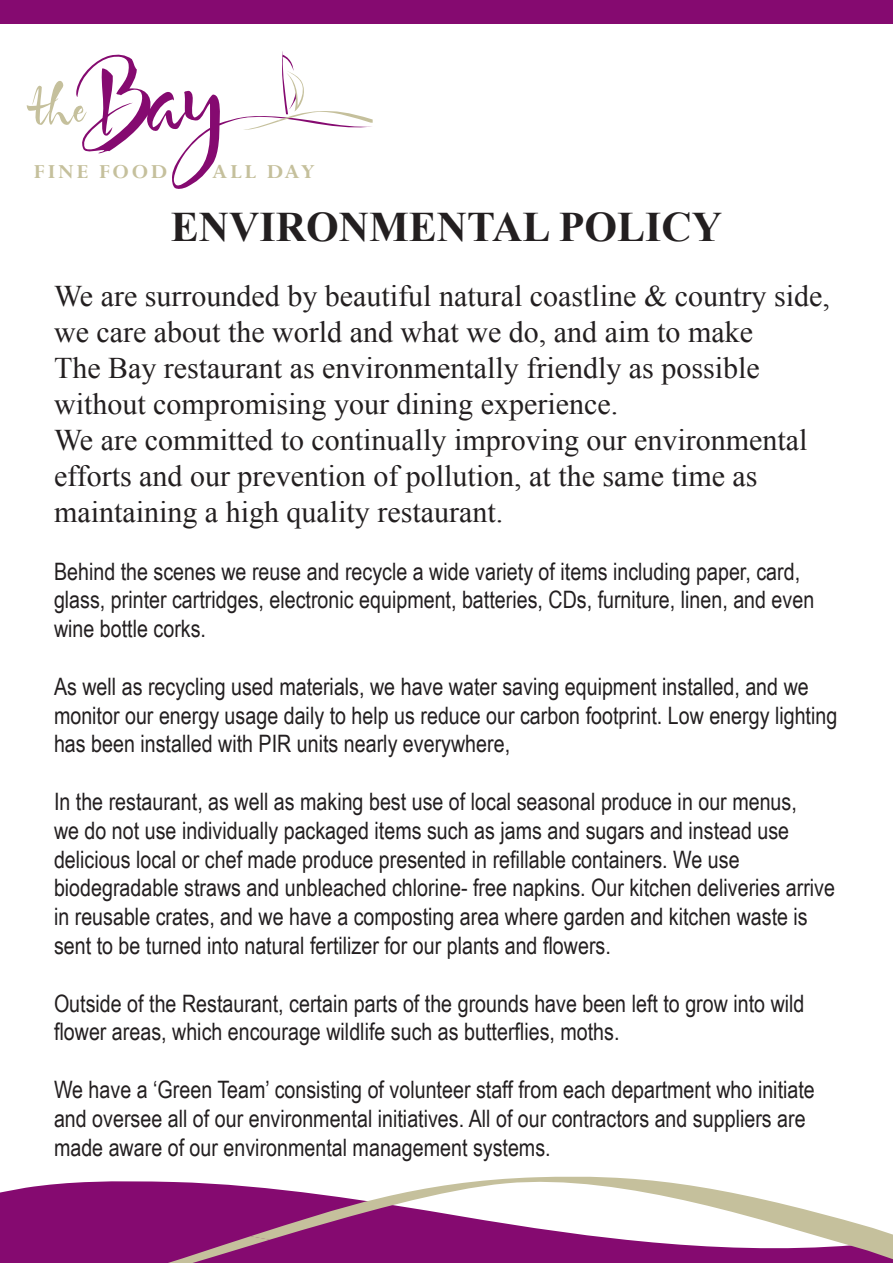
<style>
.page{position:relative;width:893px;height:1263px;background:#fff}
.page>*{position:absolute;margin:0;border:0;box-sizing:border-box;transform-origin:0 0}
.t1{font:700 42px "Times New Roman";color:#231f20}
.t2{font:30px/36px "Times New Roman";color:#231f20}
.t3{font:24px/28.8px "Arial Narrow";color:#231f20}
.t4{font:700 22.2px "Perpetua";letter-spacing:.12em;color:#c5c09c}
</style>
<div class="page">
<div style="left:0;top:0;width:893px;height:24px;background:#850a70"></div>
<svg style="left:27px;top:51px;width:346px;height:138px"></svg>
<div style="left:82px;top:162px;width:84px;height:15px;background:#fff"></div>
<div style="left:218px;top:160px;width:67px;height:16px;background:#fff"></div>
<div style="left:0;top:1181px;width:250px;height:82px;background:#850a70"></div>
<svg style="left:20px;top:1236px;width:230px;height:27px"></svg>
<svg style="left:250px;top:1176px;width:643px;height:87px"></svg>
<p class="t4" style="left:34px;top:158px;width:135px">FINE FOOD</p>
<p class="t4" style="left:212px;top:158px;width:104px">ALL DAY</p>
<p class="t1" style="left:171px;top:198px;width:553px">ENVIRONMENTAL POLICY</p>
<p class="t2" style="left:54px;top:277px;width:777px">We are surrounded by beautiful natural coastline &amp; country side, we care about the world and what we do, and aim to make<br>The Bay restaurant as environmentally friendly as possible without compromising your dining experience.<br>We are committed to continually improving our environmental efforts and our prevention of pollution, at the same time as maintaining a high quality restaurant.</p>
<p class="t3" style="left:54px;top:556px;width:762px">Behind the scenes we reuse and recycle a wide variety of items including paper, card, glass, printer cartridges, electronic equipment, batteries, CDs, furniture, linen, and even wine bottle corks.</p>
<p class="t3" style="left:54px;top:671px;width:785px">As well as recycling used materials, we have water saving equipment installed, and we monitor our energy usage daily to help us reduce our carbon footprint. Low energy lighting has been installed with PIR units nearly everywhere,</p>
<p class="t3" style="left:54px;top:786px;width:783px">In the restaurant, as well as making best use of local seasonal produce in our menus,<br>we do not use individually packaged items such as jams and sugars and instead use delicious local or chef made produce presented in refillable containers. We use biodegradable straws and unbleached chlorine- free napkins. Our kitchen deliveries arrive in reusable crates, and we have a composting area where garden and kitchen waste is sent to be turned into natural fertilizer for our plants and flowers.</p>
<p class="t3" style="left:54px;top:988px;width:752px">Outside of the Restaurant, certain parts of the grounds have been left to grow into wild flower areas, which encourage wildlife such as butterflies, moths.</p>
<p class="t3" style="left:54px;top:1074px;width:762px">We have a ‘Green Team’ consisting of volunteer staff from each department who initiate and oversee all of our environmental initiatives. All of our contractors and suppliers are made aware of our environmental management systems.</p>
</div>
